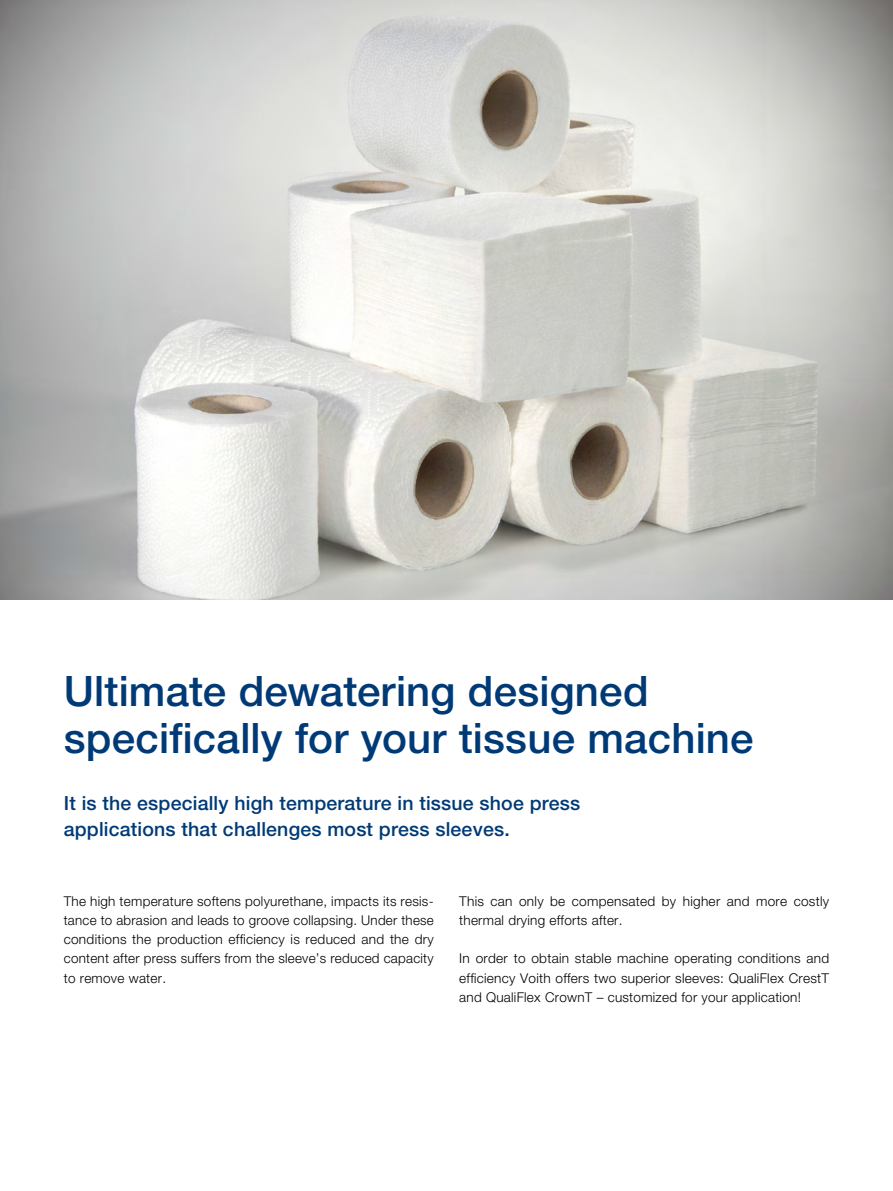
<style>
.page{position:relative;width:893px;height:1191px;background:#fff}
.page>*{position:absolute;margin:0;border:0;box-sizing:border-box;transform-origin:0 0}
.t1{font:500 42px/46.2px "Helvetica Neue LT Pro";letter-spacing:.005em;color:#003a76}
.t2{font:500 19.5px/25.5px "Helvetica Neue LT Pro";letter-spacing:.01em;color:#003a76}
.t3{font:300 13.5px/19.2px "Helvetica Neue LT Pro";letter-spacing:.02em;color:#000;text-align:justify}
</style>
<div class="page">
<img style="left:0;top:0;width:893px;height:600px">
<h1 class="t1" style="left:64px;top:668px;width:691px">Ultimate dewatering designed specifically for your tissue machine</h1>
<h2 class="t2" style="left:64px;top:790px;width:518px">It is the especially high temperature in tissue shoe press applications that challenges most press sleeves.</h2>
<p class="t3" style="left:64px;top:891px;width:371px">The high temperature softens polyurethane, impacts its resis&shy;tance to abrasion and leads to groove collapsing. Under these conditions the production efficiency is reduced and the dry content after press suffers from the sleeve’s reduced capacity to remove water.</p>
<p class="t3" style="left:459px;top:891px;width:371px">This can only be compensated by higher and more costly thermal drying efforts after.</p>
<p class="t3" style="left:459px;top:948px;width:371px">In order to obtain stable machine operating conditions and efficiency Voith offers two superior sleeves: QualiFlex CrestT and QualiFlex CrownT – customized for your application!</p>
</div>
